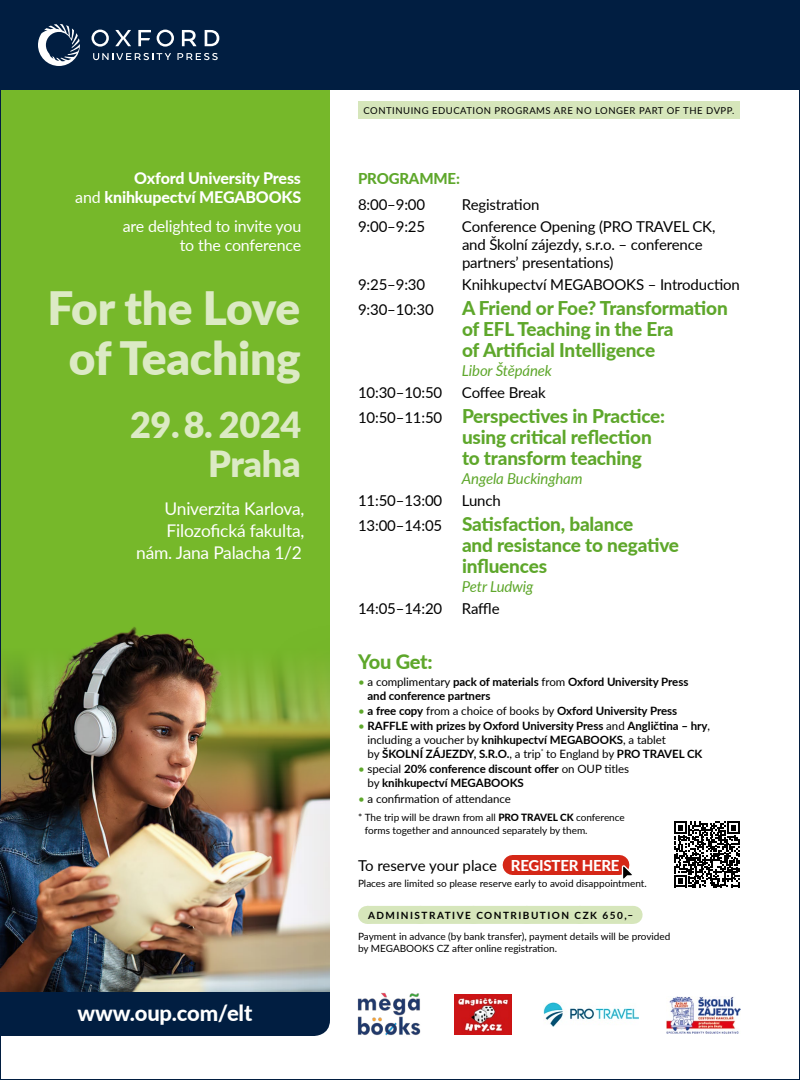
<style>
.page{position:relative;width:800px;height:1080px;background:#fff}
.page>*{position:absolute;margin:0;border:0;box-sizing:border-box;transform-origin:0 0}
.t1{font:900 46px/50px "Lato";letter-spacing:-.005em;color:#dceac5;text-align:center}
.t2{font:900 36px "Lato";letter-spacing:-.01em;color:#dceac5}
.t3{font:800 22px "Lato";letter-spacing:-.01em;color:#fff}
.t4{font:800 20px "Lato";letter-spacing:-.015em;color:#5ea72b}
.t5{font:800 19px/21px "Lato";letter-spacing:-.01em;color:#5ea72b}
.t6{font:17.5px/22px "Lato";letter-spacing:-.01em;color:#fff;text-align:right}
.t7{font:800 16px/19.2px "Lato";letter-spacing:-.01em;color:#fff;text-align:right}
.t8{font:16px/19.2px "Lato";letter-spacing:-.01em;color:#fff;text-align:right}
.t9{font:15px/18px "Lato";letter-spacing:-.01em;color:#000}
.t10{font:italic 15px "Lato";letter-spacing:-.01em;color:#5ea72b}
.t11{font:800 15px "Lato";letter-spacing:-.01em;color:#5ea72b}
.t12{font:700 11.5px/14px "Lato";letter-spacing:-.005em;color:#000}
.t13{font:11.5px "Lato";letter-spacing:-.005em;color:#000}
.t14{font:10px/12.5px "Lato";color:#000}
.t15{font:700 10px "Lato";letter-spacing:.15em;color:#000}
.t16{font:9.5px "Lato";letter-spacing:.055em;color:#000}
.s1{font-weight:400}
.s2{font-weight:400;font-size:15px;color:#000}
.s3{font-weight:400;color:#5ea72b}
.s4{color:#5ea72b}
.s5{font-weight:800}
.s6{font-weight:800;color:#fff}
</style>
<div class="page">
<div style="left:0;top:0;width:330px;height:998px;background:#76b82a"></div>
<div style="left:358px;top:101px;width:382px;height:17px;background:#d6e6bb"></div>
<div style="left:513px;top:855px;width:105px;height:20px;background:#d52717"></div>
<div style="left:367px;top:906px;width:266px;height:18px;background:#d6e6bb"></div>
<svg style="left:633px;top:906px;width:1px;height:18px"></svg>
<svg style="left:618px;top:855px;width:14px;height:24px"></svg>
<div style="left:0;top:0;width:800px;height:90px;background:#011e41"></div>
<svg style="left:38px;top:24px;width:42px;height:42px"></svg>
<svg style="left:115px;top:30px;width:16px;height:16px"></svg>
<svg style="left:182px;top:30px;width:15px;height:16px"></svg>
<svg style="left:205px;top:30px;width:14px;height:16px"></svg>
<svg style="left:91px;top:30px;width:18px;height:17px"></svg>
<svg style="left:157px;top:30px;width:17px;height:17px"></svg>
<svg style="left:138px;top:30px;width:13px;height:16px"></svg>
<svg style="left:93px;top:53px;width:78px;height:7px"></svg>
<svg style="left:177px;top:53px;width:41px;height:7px"></svg>
<svg style="left:674px;top:822px;width:66px;height:65px"></svg>
<img style="left:0;top:614px;width:250px;height:378px">
<img style="left:250px;top:665px;width:80px;height:327px">
<div style="left:0;top:992px;width:330px;height:44px;background:#011e41"></div>
<img style="left:544px;top:1002px;width:95px;height:25px">
<img style="left:666px;top:996px;width:75px;height:37px">
<img style="left:455px;top:995px;width:56px;height:40px">
<img style="left:357px;top:992px;width:64px;height:44px">
<p class="t7" style="left:75px;top:167px;width:228px">Oxford University Press<br><span class="s1">and</span> knihkupectví MEGABOOKS</p>
<p class="t8" style="left:123px;top:216px;width:180px">are delighted to invite you to the conference</p>
<p class="t1" style="left:48px;top:281px;width:255px">For the Love of Teaching</p>
<p class="t2" style="left:130px;top:398px;width:173px">29. 8. 2024</p>
<p class="t2" style="left:208px;top:437px;width:94px">Praha</p>
<p class="t6" style="left:136px;top:497px;width:170px">Univerzita Karlova,<br>Filozofická fakulta, nám. Jana Palacha 1/2</p>
<p class="t3" style="left:78px;top:997px;width:176px">www.oup.com/elt</p>
<p class="t16" style="left:364px;top:103px;width:372px">CONTINUING EDUCATION PROGRAMS ARE NO LONGER PART OF THE DVPP.</p>
<p class="t11" style="left:358px;top:167px;width:103px">PROGRAMME:</p>
<p class="t9" style="left:358px;top:195px;width:69px">8:00–9:00</p>
<p class="t9" style="left:462px;top:195px;width:79px">Registration</p>
<p class="t9" style="left:358px;top:217px;width:69px">9:00–9:25</p>
<p class="t9" style="left:462px;top:217px;width:255px">Conference Opening (PRO TRAVEL CK, and Školní zájezdy, s.r.o. – conference partners’ presentations)</p>
<p class="t9" style="left:358px;top:275px;width:69px">9:25–9:30</p>
<p class="t9" style="left:462px;top:275px;width:279px">Knihkupectví MEGABOOKS – Introduction</p>
<p class="t9" style="left:358px;top:300px;width:77px">9:30–10:30</p>
<p class="t5" style="left:462px;top:297px;width:267px">A Friend or Foe? Transformation of EFL Teaching in the Era<br>of Artificial Intelligence</p>
<p class="t10" style="left:462px;top:360px;width:92px">Libor Štěpánek</p>
<p class="t9" style="left:358px;top:383px;width:86px">10:30–10:50</p>
<p class="t9" style="left:462px;top:383px;width:85px">Coffee Break</p>
<p class="t5" style="left:462px;top:405px;width:205px;text-indent:-104px"><span class="s2">10:50–11:50</span> Perspectives in Practice: using critical reflection to transform teaching</p>
<p class="t10" style="left:462px;top:468px;width:122px">Angela Buckingham</p>
<p class="t9" style="left:358px;top:491px;width:86px">11:50–13:00</p>
<p class="t9" style="left:462px;top:491px;width:40px">Lunch</p>
<p class="t5" style="left:462px;top:513px;width:219px;text-indent:-104px"><span class="s2">13:00–14:05</span> Satisfaction, balance<br>and resistance to negative influences</p>
<p class="t10" style="left:462px;top:576px;width:73px">Petr Ludwig</p>
<p class="t9" style="left:358px;top:599px;width:86px">14:05–14:20</p>
<p class="t9" style="left:462px;top:599px;width:39px">Raffle</p>
<p class="t4" style="left:358px;top:647px;width:76px">You Get:</p>
<p class="t12" style="left:367px;top:674px;width:322px;text-indent:-9px"><span class="s3">•</span> <span class="s1">a complimentary</span> pack of materials <span class="s1">from</span> Oxford University Press and conference partners</p>
<p class="t12" style="left:358px;top:703px;width:321px"><span class="s3">•</span> a free copy <span class="s1">from a choice of books by</span> Oxford University Press</p>
<p class="t12" style="left:367px;top:718px;width:344px;text-indent:-9px"><span class="s3">•</span> RAFFLE with prizes by Oxford University Press <span class="s1">and</span> Angličtina – hry<span class="s1">, including a voucher by</span> knihkupectví MEGABOOKS<span class="s1">, a tablet<br>by</span> ŠKOLNÍ ZÁJEZDY, S.R.O.<span class="s1">, a trip</span><sup>*</sup> <span class="s1">to England by</span> PRO TRAVEL CK</p>
<p class="t12" style="left:367px;top:761px;width:263px;text-indent:-9px"><span class="s3">•</span> <span class="s1">special</span> 20% conference discount offer <span class="s1">on OUP titles by</span> knihkupectví MEGABOOKS</p>
<p class="t13" style="left:358px;top:790px;width:154px"><span class="s4">•</span> a confirmation of attendance</p>
<p class="t14" style="left:365px;top:811px;width:262px;text-indent:-7px">* The trip will be drawn from all <span class="s5">PRO TRAVEL CK</span> conference forms together and announced separately by them.</p>
<p class="t9" style="left:358px;top:855px;width:263px">To reserve your place <span class="s6">REGISTER HERE</span></p>
<p class="t14" style="left:358px;top:877px;width:290px">Places are limited so please reserve early to avoid disappointment.</p>
<p class="t15" style="left:368px;top:908px;width:267px">ADMINISTRATIVE CONTRIBUTION CZK 650,–</p>
<p class="t14" style="left:358px;top:929px;width:314px">Payment in advance (by bank transfer), payment details will be provided by MEGABOOKS CZ after online registration.</p>
</div>
